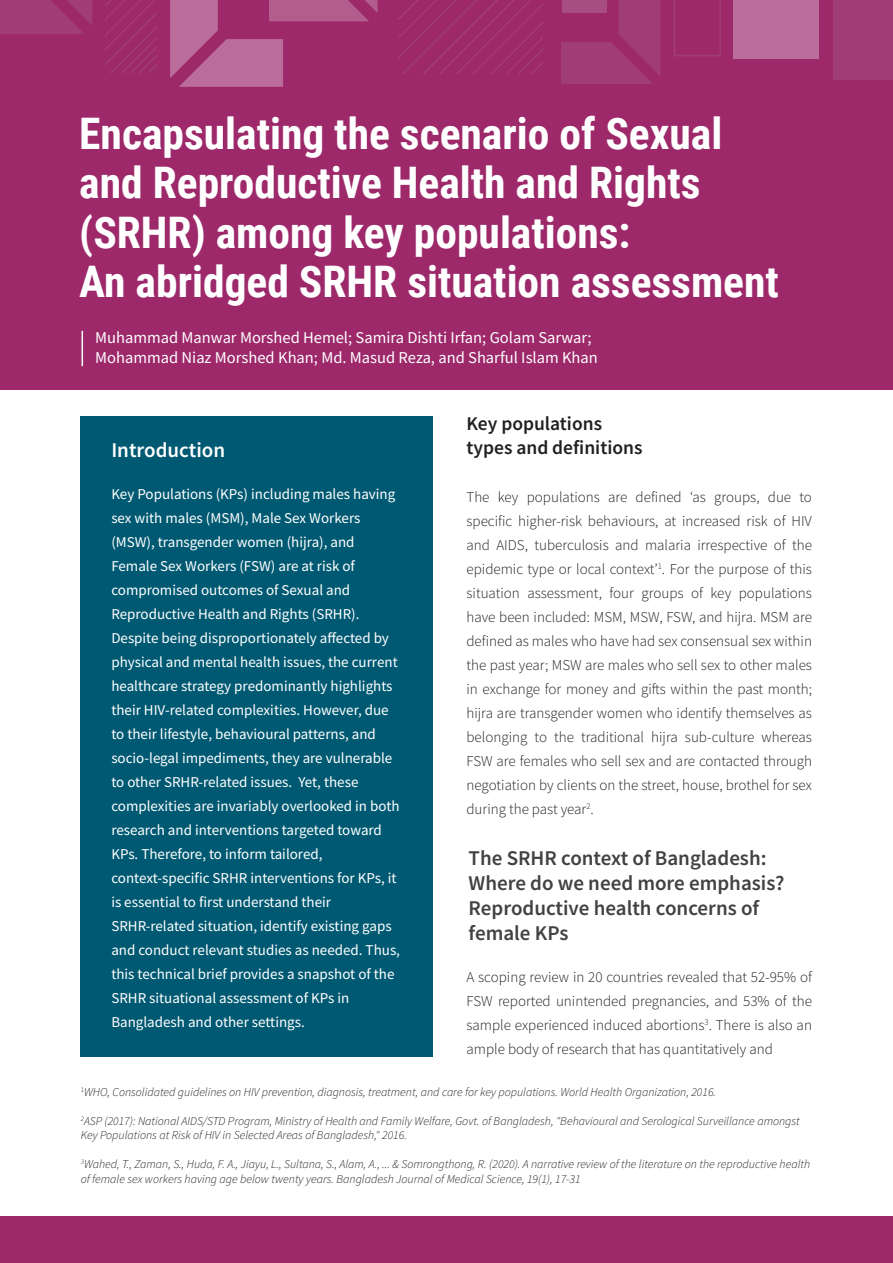
<style>
.page{position:relative;width:893px;height:1263px;background:#fff}
.page>*{position:absolute;margin:0;border:0;box-sizing:border-box;transform-origin:0 0}
.t1{font:700 43.5px/49.5px "Roboto Condensed";color:#fff}
.t2{font:600 21px/25.2px "Source Sans Pro";color:#414042}
.t3{font:600 21px "Source Sans Pro";color:#fff}
.t4{font:600 19.5px/24px "Source Sans Pro";color:#231f20}
.t5{font:16.5px/19.8px "Source Sans Pro";color:#fff}
.t6{font:15px/24px "Source Sans Pro";color:#fff}
.t7{font:300 15px/24px "Source Sans Pro";color:#231f20;text-align:justify}
.t8{font:italic 300 12px/14.4px "Source Sans Pro";color:#231f20}
</style>
<div class="page">
<div style="left:81px;top:416px;width:352px;height:640px;background:#005972"></div>
<div style="left:0;top:0;width:893px;height:390px;background:#9d296b"></div>
<hr style="left:82px;top:331px;width:1px;height:35px;background:#fff">
<svg style="left:561px;top:0;width:100px;height:84px"></svg>
<svg style="left:170px;top:0;width:208px;height:87px"></svg>
<svg style="left:0;top:0;width:92px;height:34px"></svg>
<div style="left:562px;top:0;width:45px;height:13px;background:#a84d81"></div>
<div style="left:833px;top:0;width:60px;height:79px;background:#a03d76"></div>
<svg style="left:674px;top:0;width:47px;height:56px"></svg>
<svg style="left:398px;top:0;width:146px;height:74px"></svg>
<div style="left:734px;top:0;width:85px;height:58px;background:#ba6d9a"></div>
<svg style="left:106px;top:0;width:51px;height:73px"></svg>
<div style="left:0;top:1216px;width:893px;height:47px;background:#9d296b"></div>
<h1 class="t1" style="left:79px;top:107px;width:701px">Encapsulating the scenario of Sexual and Reproductive Health and Rights (SRHR) among key populations:<br>An abridged SRHR situation assessment</h1>
<p class="t5" style="left:95px;top:328px;width:504px">Muhammad Manwar Morshed Hemel; Samira Dishti Irfan; Golam Sarwar;<br>Mohammad Niaz Morshed Khan; Md. Masud Reza, and Sharful Islam Khan</p>
<h2 class="t3" style="left:111px;top:437px;width:115px">Introduction</h2>
<p class="t6" style="left:111px;top:482px;width:290px">Key Populations (KPs) including males having sex with males (MSM), Male Sex Workers (MSW), transgender women (hijra), and Female Sex Workers (FSW) are at risk of compromised outcomes of Sexual and Reproductive Health and Rights (SRHR).<br>Despite being disproportionately affected by physical and mental health issues, the current healthcare strategy predominantly highlights their HIV-related complexities. However, due to their lifestyle, behavioural patterns, and socio-legal impediments, they are vulnerable to other SRHR-related issues. Yet, these complexities are invariably overlooked in both research and interventions targeted toward KPs. Therefore, to inform tailored, context-specific SRHR interventions for KPs, it is essential to first understand their SRHR-related situation, identify existing gaps and conduct relevant studies as needed. Thus, this technical brief provides a snapshot of the SRHR situational assessment of KPs in Bangladesh and other settings.</p>
<h3 class="t4" style="left:466px;top:411px;width:178px">Key populations types and definitions</h3>
<p class="t7" style="left:466px;top:485px;width:347px">The key populations are defined ʻas groups, due to specific higher-risk behaviours, at increased risk of HIV and AIDS, tuberculosis and malaria irrespective of the epidemic type or local contextʼ<sup>1</sup>. For the purpose of this situation assessment, four groups of key populations have been included: MSM, MSW, FSW, and hijra. MSM are defined as males who have had sex consensual sex within the past year; MSW are males who sell sex to other males in exchange for money and gifts within the past month; hijra are transgender women who identify themselves as belonging to the traditional hijra sub-culture whereas FSW are females who sell sex and are contacted through negotiation by clients on the street, house, brothel for sex during the past year<sup>2</sup>.</p>
<h2 class="t2" style="left:469px;top:845px;width:317px">The SRHR context of Bangladesh:<br>Where do we need more emphasis?<br>Reproductive health concerns of female KPs</h2>
<p class="t7" style="left:466px;top:965px;width:347px">A scoping review in 20 countries revealed that 52-95% of FSW reported unintended pregnancies, and 53% of the sample experienced induced abortions<sup>3</sup>. There is also an ample body of research that has quantitatively and</p>
<p class="t8" style="left:81px;top:1085px;width:637px"><sup>1</sup>WHO, Consolidated guidelines on HIV prevention, diagnosis, treatment, and care for key populations. World Health Organization, 2016.</p>
<p class="t8" style="left:81px;top:1114px;width:720px"><sup>2</sup>ASP (2017): National AIDS/STD Program, Ministry of Health and Family Welfare, Govt. of Bangladesh, "Behavioural and Serological Surveillance amongst<br>Key Populations at Risk of HIV in Selected Areas of Bangladesh," 2016.</p>
<p class="t8" style="left:81px;top:1157px;width:731px"><sup>3</sup>Wahed, T., Zaman, S., Huda, F. A., Jiayu, L., Sultana, S., Alam, A., ... &amp; Somrongthong, R. (2020). A narrative review of the literature on the reproductive health of female sex workers having age below twenty years. Bangladesh Journal of Medical Science, 19(1), 17-31</p>
</div>
